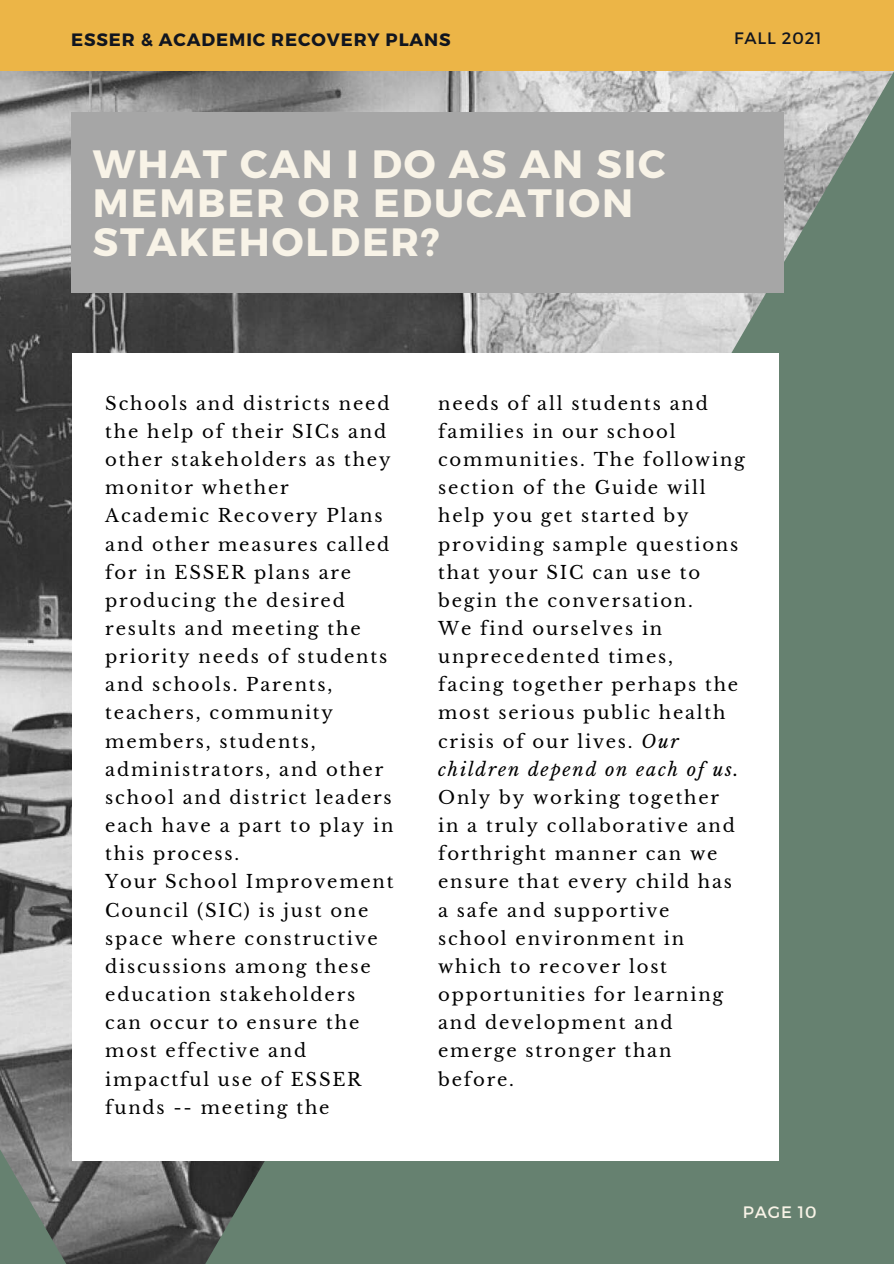
<style>
.page{position:relative;width:894px;height:1264px;background:#fff}
.page>*{position:absolute;margin:0;border:0;box-sizing:border-box;transform-origin:0 0}
.t1{font:700 39.45px/39.5px "Montserrat";letter-spacing:.05em;color:#f8f3e7}
.t2{font:18px/28.2px "Libre Baskerville";letter-spacing:.1em;color:#000}
.t3{font:700 17.85px "Montserrat";letter-spacing:.05em;color:#11151f}
.t4{font:16.5px "Montserrat";letter-spacing:.05em;color:#11151f}
.t5{font:16.5px "Montserrat";letter-spacing:.05em;color:#f8f3e7}
.s1{font-style:italic}
</style>
<div class="page">
<img style="left:0;top:71px;width:893px;height:1192px">
<div style="left:71px;top:112px;width:712px;height:180px;background:#a6a6a6"></div>
<div style="left:0;top:0;width:893px;height:70px;background:#ecb547"></div>
<div style="left:72px;top:353px;width:706px;height:807px;background:#fff"></div>
<p class="t3" style="left:71px;top:28px;width:381px">ESSER &amp; ACADEMIC RECOVERY PLANS</p>
<p class="t4" style="left:733px;top:27px;width:89px">FALL 2021</p>
<h1 class="t1" style="left:93px;top:142px;width:574px">WHAT CAN I DO AS AN SIC<br>MEMBER OR EDUCATION<br>STAKEHOLDER?</h1>
<p class="t2" style="left:105px;top:389px;width:290px">Schools and districts need the help of their SICs and other stakeholders as they monitor whether<br>Academic Recovery Plans and other measures called for in ESSER plans are producing the desired results and meeting the priority needs of students and schools. Parents, teachers, community members, students, administrators, and other school and district leaders each have a part to play in this process.<br>Your School Improvement<br>Council (SIC) is just one space where constructive discussions among these education stakeholders can occur to ensure the most effective and impactful use of ESSER funds -- meeting the</p>
<p class="t2" style="left:438px;top:389px;width:308px">needs of all students and families in our school communities. The following section of the Guide will help you get started by providing sample questions that your SIC can use to begin the conversation.<br>We find ourselves in unprecedented times,<br>facing together perhaps the most serious public health crisis of our lives. <span class="s1">Our children depend on each of us.</span></p>
<p class="t2" style="left:438px;top:783px;width:298px">Only by working together in a truly collaborative and forthright manner can we ensure that every child has a safe and supportive school environment in which to recover lost opportunities for learning and development and emerge stronger than before.</p>
<p class="t5" style="left:742px;top:1200px;width:75px">PAGE 10</p>
</div>
